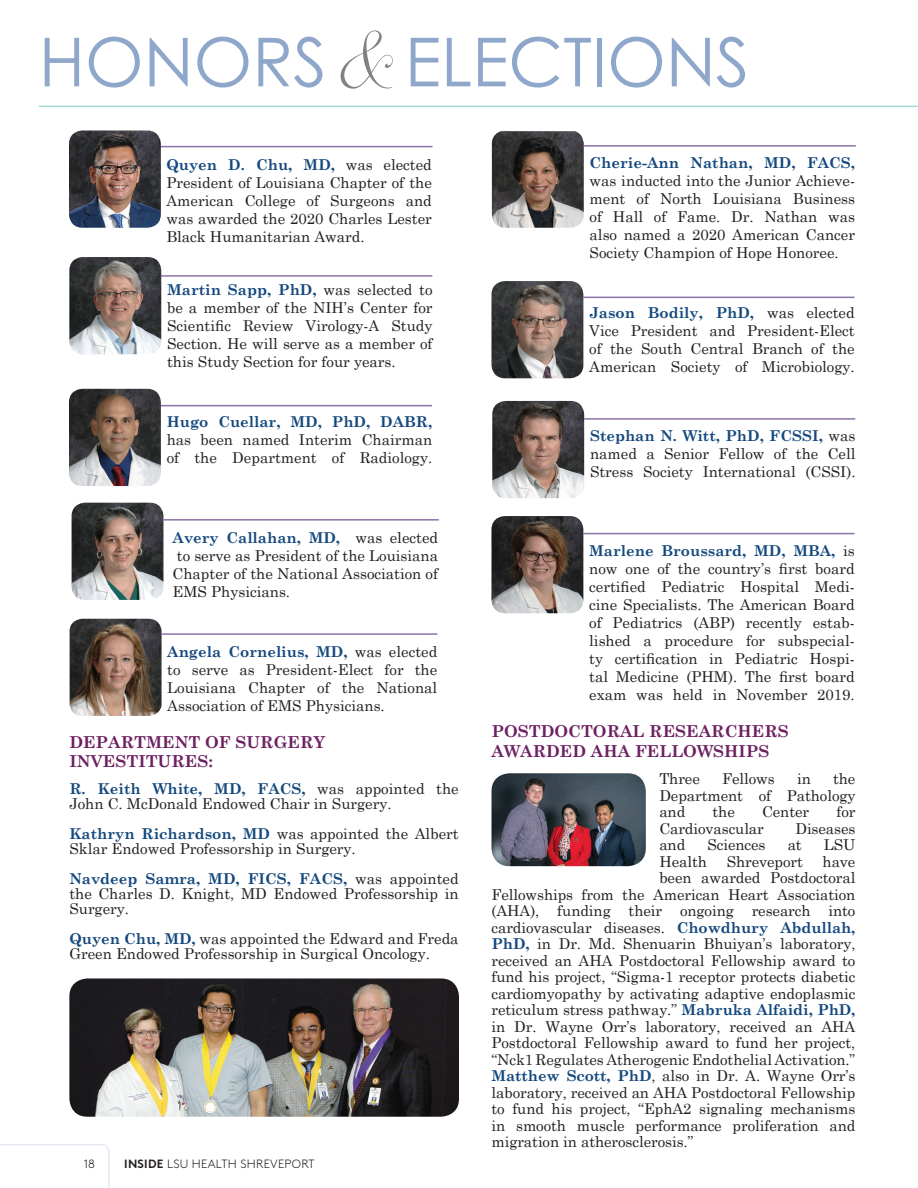
<style>
.page{position:relative;width:918px;height:1188px;background:#fff}
.page>*{position:absolute;margin:0;border:0;box-sizing:border-box;transform-origin:0 0}
.t1{font:67.5px "Century Gothic";color:#8ea7ca}
.t2{font:700 16.5px/19.8px "Century Schoolbook";color:#6e2162}
.t3{font:15px/18px "Century Schoolbook";letter-spacing:-.005em;color:#231f20;text-align:justify}
.t4{font:700 15px "Century Schoolbook";color:#15497e}
.t5{font:300 12px "Brown Std";letter-spacing:.02em;color:#231f20}
.s1{font-family:"Darleston";font-size:90px;color:#808285}
.s2{font-weight:700;color:#15497e}
.s3{font-weight:700}
</style>
<div class="page">
<svg style="left:0;top:1144px;width:110px;height:44px"></svg>
<hr style="left:146px;top:146px;width:287px;height:1px;background:#8d72a8">
<img style="left:69px;top:130px;width:92px;height:98px">
<hr style="left:126px;top:519px;width:313px;height:2px;background:#8d72a8">
<img style="left:72px;top:503px;width:91px;height:97px">
<hr style="left:125px;top:405px;width:307px;height:1px;background:#8d72a8">
<img style="left:69px;top:389px;width:92px;height:97px">
<hr style="left:122px;top:633px;width:315px;height:2px;background:#8d72a8">
<img style="left:70px;top:619px;width:92px;height:97px">
<hr style="left:548px;top:145px;width:308px;height:2px;background:#8d72a8">
<img style="left:492px;top:131px;width:92px;height:97px">
<hr style="left:560px;top:418px;width:295px;height:2px;background:#8d72a8">
<img style="left:492px;top:401px;width:92px;height:97px">
<hr style="left:559px;top:297px;width:295px;height:1px;background:#8d72a8">
<img style="left:492px;top:281px;width:91px;height:97px">
<hr style="left:559px;top:533px;width:295px;height:1px;background:#8d72a8">
<img style="left:492px;top:516px;width:91px;height:97px">
<hr style="left:95px;top:275px;width:337px;height:2px;background:#8d72a8">
<img style="left:69px;top:257px;width:92px;height:97px">
<hr style="left:39px;top:106px;width:879px;height:1px;background:#a5dad7">
<img style="left:69px;top:978px;width:390px;height:139px">
<img style="left:492px;top:773px;width:154px;height:93px">
<h1 class="t1" style="left:39px;top:15px;width:712px">HONORS <span class="s1">&amp;</span>ELECTIONS</h1>
<p class="t3" style="left:166px;top:154px;width:267px"><span class="s2">Quyen D. Chu, MD,</span> was elected President of Louisiana Chapter of the American College of Surgeons and was awarded the 2020 Charles Lester Black Humanitarian Award.</p>
<p class="t3" style="left:167px;top:279px;width:267px"><span class="s2">Martin Sapp, PhD,</span> was selected to be a member of the NIH’s Center for Scientific Review Virology-A Study Section. He will serve as a member of this Study Section for four years.</p>
<p class="t4" style="left:167px;top:410px;width:267px">Hugo Cuellar, MD, PhD, DABR,</p>
<p class="t3" style="left:167px;top:429px;width:267px">has been named Interim Chairman of the Department of Radiology.</p>
<p class="t3" style="left:173px;top:527px;width:267px"><span class="s2">Avery Callahan, MD,</span> was elected to serve as President of the Louisiana Chapter of the National Association of EMS Physicians.</p>
<p class="t3" style="left:167px;top:641px;width:272px"><span class="s2">Angela Cornelius, MD,</span> was elected to serve as President-Elect for the Louisiana Chapter of the National Association of EMS Physicians.</p>
<p class="t2" style="left:69px;top:731px;width:257px">DEPARTMENT OF SURGERY<br>INVESTITURES:</p>
<p class="t3" style="left:69px;top:780px;width:391px;line-height:15px"><span class="s2">R. Keith White, MD, FACS,</span> was appointed the<br>John C. McDonald Endowed Chair in Surgery.</p>
<p class="t3" style="left:69px;top:825px;width:391px;line-height:15px"><span class="s2">Kathryn Richardson, MD</span> was appointed the Albert<br>Sklar Endowed Professorship in Surgery.</p>
<p class="t3" style="left:69px;top:870px;width:391px;line-height:15px"><span class="s2">Navdeep Samra, MD, FICS, FACS,</span> was appointed the Charles D. Knight, MD Endowed Professorship in Surgery.</p>
<p class="t3" style="left:69px;top:930px;width:391px;line-height:15px"><span class="s2">Quyen Chu, MD,</span> was appointed the Edward and Freda<br>Green Endowed Professorship in Surgical Oncology.</p>
<p class="t5" style="left:84px;top:1157px;width:13px">18</p>
<p class="t5" style="left:124px;top:1158px;width:192px"><span class="s3">INSIDE</span> LSU HEALTH SHREVEPORT</p>
<p class="t4" style="left:590px;top:151px;width:267px">Cherie-Ann Nathan, MD, FACS,</p>
<p class="t3" style="left:590px;top:170px;width:267px">was inducted into the Junior Achieve&shy;ment of North Louisiana Business of Hall of Fame. Dr. Nathan was also named a 2020 American Cancer Society Champion of Hope Honoree.</p>
<p class="t3" style="left:589px;top:303px;width:267px"><span class="s2">Jason Bodily, PhD,</span> was elected Vice President and President-Elect of the South Central Branch of the American Society of Microbiology.</p>
<p class="t3" style="left:590px;top:426px;width:267px"><span class="s2">Stephan N. Witt, PhD, FCSSI,</span> was named a Senior Fellow of the Cell Stress Society International (CSSI).</p>
<p class="t3" style="left:589px;top:541px;width:267px"><span class="s2">Marlene Broussard, MD, MBA,</span> is now one of the country’s first board certified Pediatric Hospital Medi&shy;cine Specialists. The American Board of Pediatrics (ABP) recently estab&shy;lished a procedure for subspecial&shy;ty certification in Pediatric Hospi&shy;tal Medicine (PHM). The first board exam was held in November 2019.</p>
<p class="t2" style="left:492px;top:720px;width:299px">POSTDOCTORAL RESEARCHERS<br>AWARDED AHA FELLOWSHIPS</p>
<p class="t3" style="left:659px;top:769px;width:42px">Three</p>
<p class="t3" style="left:722px;top:769px;width:54px">Fellows</p>
<p class="t3" style="left:797px;top:769px;width:15px">in</p>
<p class="t3" style="left:659px;top:769px;width:198px;line-height:16.5px;text-indent:174px">the Department of Pathology and</p>
<p class="t3" style="left:713px;top:802px;width:24px">the</p>
<p class="t3" style="left:762px;top:802px;width:49px">Center</p>
<p class="t3" style="left:836px;top:802px;width:21px">for</p>
<p class="t3" style="left:659px;top:818px;width:106px">Cardiovascular</p>
<p class="t3" style="left:795px;top:818px;width:62px">Diseases</p>
<p class="t3" style="left:659px;top:835px;width:27px">and</p>
<p class="t3" style="left:707px;top:835px;width:60px">Sciences</p>
<p class="t3" style="left:788px;top:835px;width:16px">at</p>
<p class="t3" style="left:824px;top:835px;width:33px">LSU</p>
<p class="t3" style="left:659px;top:851px;width:49px">Health</p>
<p class="t3" style="left:727px;top:851px;width:78px">Shreveport</p>
<p class="t3" style="left:823px;top:851px;width:34px">have</p>
<p class="t3" style="left:659px;top:868px;width:198px">been awarded Postdoctoral</p>
<p class="t3" style="left:492px;top:884px;width:365px">Fellowships from the American Heart Association</p>
<p class="t3" style="left:492px;top:901px;width:365px">(AHA), funding their ongoing research into</p>
<p class="t3" style="left:492px;top:917px;width:365px">cardiovascular diseases. <span class="s2">Chowdhury Abdullah,</span></p>
<p class="t3" style="left:492px;top:934px;width:366px"><span class="s2">PhD,</span> in Dr. Md. Shenuarin Bhuiyan’s laboratory,</p>
<p class="t3" style="left:492px;top:950px;width:365px">received an AHA Postdoctoral Fellowship award to</p>
<p class="t3" style="left:492px;top:967px;width:365px">fund his project, “Sigma-1 receptor protects diabetic</p>
<p class="t3" style="left:492px;top:983px;width:365px">cardiomyopathy by activating adaptive endoplasmic</p>
<p class="t3" style="left:492px;top:1000px;width:365px">reticulum stress pathway.” <span class="s2">Mabruka Alfaidi, PhD,</span></p>
<p class="t3" style="left:492px;top:1016px;width:365px">in Dr. Wayne Orr’s laboratory, received an AHA</p>
<p class="t3" style="left:492px;top:1033px;width:365px">Postdoctoral Fellowship award to fund her project,</p>
<p class="t3" style="left:492px;top:1049px;width:365px">“Nck1 Regulates Atherogenic Endothelial Activation.”</p>
<p class="t3" style="left:492px;top:1066px;width:365px"><span class="s2">Matthew Scott, PhD</span>, also in Dr. A. Wayne Orr’s</p>
<p class="t3" style="left:492px;top:1082px;width:365px">laboratory, received an AHA Postdoctoral Fellowship</p>
<p class="t3" style="left:492px;top:1099px;width:365px">to fund his project, “EphA2 signaling mechanisms</p>
<p class="t3" style="left:492px;top:1115px;width:365px">in smooth muscle performance proliferation and</p>
<p class="t3" style="left:492px;top:1132px;width:204px">migration in atherosclerosis.”</p>
</div>
